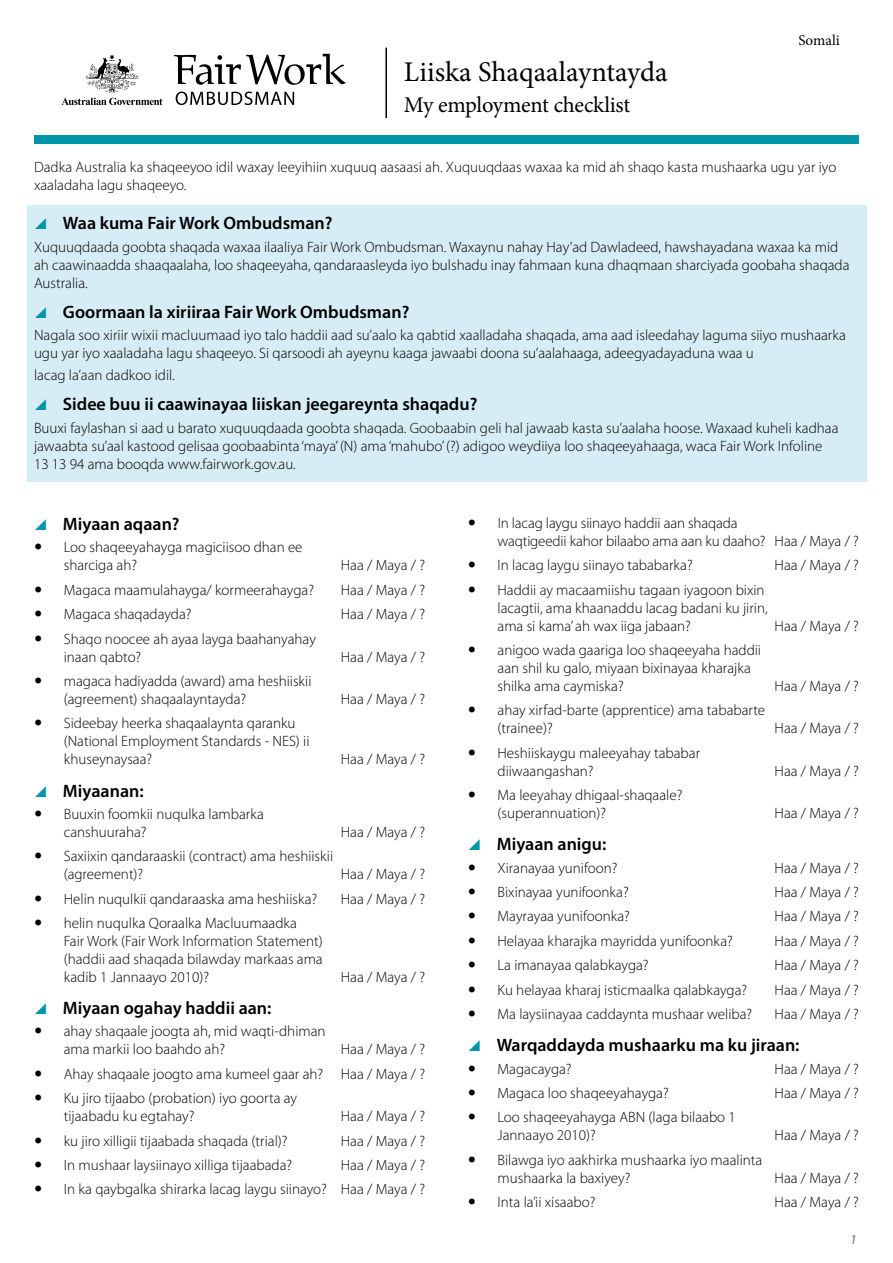
<style>
.page{position:relative;width:893px;height:1263px;background:#fff}
.page>*{position:absolute;margin:0;border:0;box-sizing:border-box;transform-origin:0 0}
.Head{font:28.5px "Minion Pro";color:#000}
.t1{font:22.5px "Minion Pro";letter-spacing:-.015em;color:#000}
.t2{font:600 18px "Myriad Pro";color:#000}
.body{font:300 15px/18px "Myriad Pro";color:#000}
.t3{font:15px "Minion Pro";color:#000}
.t4{font:italic 13.5px "Myriad Pro";color:#706f6f}
</style>
<div class="page">
<div style="left:34px;top:135px;width:825px;height:9px;background:#0095a9"></div>
<hr style="left:385px;top:48px;width:2px;height:70px;background:#000">
<div style="left:27px;top:205px;width:839px;height:277px;background:#d7edf5"></div>
<svg style="left:61px;top:54px;width:101px;height:51px"></svg>
<svg style="left:174px;top:54px;width:171px;height:31px"></svg>
<svg style="left:176px;top:92px;width:118px;height:13px"></svg>
<p class="Head" style="left:404px;top:53px;width:265px">Liiska Shaqaalayntayda</p>
<p class="t1" style="left:404px;top:89px;width:228px">My employment checklist</p>
<p class="t3" style="left:798px;top:30px;width:43px">Somali</p>
<p class="body" style="left:34px;top:158px;width:804px">Dadka Australia ka shaqeeyoo idil waxay leeyihiin xuquuq aasaasi ah. Xuquuqdaas waxaa ka mid ah shaqo kasta mushaarka ugu yar iyo xaaladaha lagu shaqeeyo.</p>
<p class="t2" style="left:63px;top:212px;width:271px">Waa kuma Fair Work Ombudsman?</p>
<p class="body" style="left:34px;top:237px;width:817px">Xuquuqdaada goobta shaqada waxaa ilaaliya Fair Work Ombudsman. Waxaynu nahay Hay’ad Dawladeed, hawshayadana waxaa ka mid ah caawinaadda shaaqaalaha, loo shaqeeyaha, qandaraasleyda iyo bulshadu inay fahmaan kuna dhaqmaan sharciyada goobaha shaqada<br>Australia.</p>
<p class="t2" style="left:63px;top:300px;width:348px">Goormaan la xiriiraa Fair Work Ombudsman?</p>
<p class="body" style="left:34px;top:326px;width:813px">Nagala soo xiriir wixii macluumaad iyo talo haddii aad su’aalo ka qabtid xaalladaha shaqada, ama aad isleedahay laguma siiyo mushaarka ugu yar iyo xaaladaha lagu shaqeeyo. Si qarsoodi ah ayeynu kaaga jawaabi doona su’aalahaaga, adeegyadayaduna waa u</p>
<p class="body" style="left:34px;top:366px;width:142px">lacag la’aan dadkoo idil.</p>
<p class="t2" style="left:63px;top:393px;width:416px">Sidee buu ii caawinayaa liiskan jeegareynta shaqadu?</p>
<p class="body" style="left:34px;top:418px;width:806px">Buuxi faylashan si aad u barato xuquuqdaada goobta shaqada. Goobaabin geli hal jawaab kasta su’aalaha hoose. Waxaad kuheli kadhaa jawaabta su’aal kastood gelisaa goobaabinta ‘maya’ (N) ama ‘mahubo’ (?) adigoo weydiiya loo shaqeeyahaaga, waca Fair Work Infoline<br>13 13 94 ama booqda www.fairwork.gov.au.</p>
<p class="t2" style="left:63px;top:513px;width:118px">Miyaan aqaan?</p>
<p class="body" style="left:64px;top:538px;width:240px">Loo shaqeeyahayga magiciisoo dhan ee sharciga ah?</p>
<p class="body" style="left:341px;top:556px;width:86px">Haa / Maya / ?</p>
<p class="body" style="left:64px;top:581px;width:252px">Magaca maamulahayga/ kormeerahayga?</p>
<p class="body" style="left:341px;top:581px;width:86px">Haa / Maya / ?</p>
<p class="body" style="left:64px;top:605px;width:129px">Magaca shaqadayda?</p>
<p class="body" style="left:341px;top:605px;width:86px">Haa / Maya / ?</p>
<p class="body" style="left:64px;top:629px;width:254px">Shaqo noocee ah ayaa layga baahanyahay inaan qabto?</p>
<p class="body" style="left:341px;top:647px;width:86px">Haa / Maya / ?</p>
<p class="body" style="left:64px;top:672px;width:249px">magaca hadiyadda (award) ama heshiiskii (agreement) shaqaalayntayda?</p>
<p class="body" style="left:64px;top:714px;width:247px">Sideebay heerka shaqaalaynta qaranku (National Employment Standards - NES) ii khuseynaysaa?</p>
<p class="t2" style="left:63px;top:779px;width:82px">Miyaanan:</p>
<p class="body" style="left:64px;top:805px;width:202px">Buuxin foomkii nuqulka lambarka canshuuraha?</p>
<p class="body" style="left:64px;top:847px;width:271px">Saxiixin qandaraaskii (contract) ama heshiiskii (agreement)?</p>
<p class="body" style="left:341px;top:690px;width:86px">Haa / Maya / ?</p>
<p class="body" style="left:341px;top:750px;width:86px">Haa / Maya / ?</p>
<p class="body" style="left:341px;top:823px;width:86px">Haa / Maya / ?</p>
<p class="body" style="left:341px;top:865px;width:86px">Haa / Maya / ?</p>
<p class="body" style="left:64px;top:889px;width:255px">Helin nuqulkii qandaraaska ama heshiiska?</p>
<p class="body" style="left:341px;top:889px;width:86px">Haa / Maya / ?</p>
<p class="body" style="left:64px;top:914px;width:261px">helin nuqulka Qoraalka Macluumaadka<br>Fair Work (Fair Work Information Statement) (haddii aad shaqada bilawday markaas ama kadib 1 Jannaayo 2010)?</p>
<p class="body" style="left:341px;top:968px;width:86px">Haa / Maya / ?</p>
<p class="t2" style="left:63px;top:997px;width:210px">Miyaan ogahay haddii aan:</p>
<p class="body" style="left:64px;top:1022px;width:263px">ahay shaqaale joogta ah, mid waqti-dhiman ama markii loo baahdo ah?</p>
<p class="body" style="left:341px;top:1040px;width:86px">Haa / Maya / ?</p>
<p class="body" style="left:64px;top:1065px;width:363px">Ahay shaqaale joogto ama kumeel gaar ah? Haa / Maya / ?</p>
<p class="body" style="left:64px;top:1089px;width:235px">Ku jiro tijaabo (probation) iyo goorta ay tijaabadu ku egtahay?</p>
<p class="body" style="left:341px;top:1107px;width:86px">Haa / Maya / ?</p>
<p class="body" style="left:64px;top:1131px;width:225px">ku jiro xilligii tijaabada shaqada (trial)?</p>
<p class="body" style="left:341px;top:1131px;width:86px">Haa / Maya / ?</p>
<p class="body" style="left:64px;top:1156px;width:230px">In mushaar laysiinayo xilliga tijaabada?</p>
<p class="body" style="left:341px;top:1156px;width:86px">Haa / Maya / ?</p>
<p class="body" style="left:64px;top:1180px;width:363px">In ka qaybgalka shirarka lacag laygu siinayo? Haa / Maya / ?</p>
<p class="body" style="left:497px;top:514px;width:363px">In lacag laygu siinayo haddii aan shaqada<br>waqtigeedii kahor bilaabo ama aan ku daaho? Haa / Maya / ?</p>
<p class="body" style="left:497px;top:556px;width:197px">In lacag laygu siinayo tababarka?</p>
<p class="body" style="left:775px;top:556px;width:86px">Haa / Maya / ?</p>
<p class="body" style="left:497px;top:580px;width:272px">Haddii ay macaamiishu tagaan iyagoon bixin lacagtii, ama khaanaddu lacag badani ku jirin, ama si kama’ ah wax iiga jabaan?</p>
<p class="body" style="left:775px;top:616px;width:86px">Haa / Maya / ?</p>
<p class="body" style="left:497px;top:641px;width:265px">anigoo wada gaariga loo shaqeeyaha haddii aan shil ku galo, miyaan bixinayaa kharajka shilka ama caymiska?</p>
<p class="body" style="left:497px;top:701px;width:269px">ahay xirfad-barte (apprentice) ama tababarte (trainee)?</p>
<p class="body" style="left:497px;top:744px;width:204px">Heshiiskaygu maleeyahay tababar diiwaangashan?</p>
<p class="body" style="left:497px;top:786px;width:186px">Ma leeyahay dhigaal-shaqaale? (superannuation)?</p>
<p class="body" style="left:775px;top:677px;width:86px">Haa / Maya / ?</p>
<p class="body" style="left:775px;top:719px;width:86px">Haa / Maya / ?</p>
<p class="body" style="left:775px;top:762px;width:86px">Haa / Maya / ?</p>
<p class="body" style="left:775px;top:804px;width:86px">Haa / Maya / ?</p>
<p class="t2" style="left:497px;top:833px;width:111px">Miyaan anigu:</p>
<p class="body" style="left:497px;top:858px;width:121px">Xiranayaa yunifoon?</p>
<p class="body" style="left:775px;top:858px;width:86px">Haa / Maya / ?</p>
<p class="body" style="left:497px;top:883px;width:133px">Bixinayaa yunifoonka?</p>
<p class="body" style="left:775px;top:883px;width:86px">Haa / Maya / ?</p>
<p class="body" style="left:497px;top:907px;width:134px">Mayrayaa yunifoonka?</p>
<p class="body" style="left:775px;top:907px;width:86px">Haa / Maya / ?</p>
<p class="body" style="left:497px;top:932px;width:237px">Helayaa kharajka mayridda yunifoonka?</p>
<p class="body" style="left:775px;top:932px;width:86px">Haa / Maya / ?</p>
<p class="body" style="left:497px;top:956px;width:153px">La imanayaa qalabkayga?</p>
<p class="body" style="left:775px;top:956px;width:86px">Haa / Maya / ?</p>
<p class="body" style="left:497px;top:980px;width:251px">Ku helayaa kharaj isticmaalka qalabkayga?</p>
<p class="body" style="left:775px;top:980px;width:86px">Haa / Maya / ?</p>
<p class="body" style="left:497px;top:1005px;width:256px">Ma laysiinayaa caddaynta mushaar weliba?</p>
<p class="body" style="left:775px;top:1005px;width:86px">Haa / Maya / ?</p>
<p class="t2" style="left:497px;top:1034px;width:304px">Warqaddayda mushaarku ma ku jiraan:</p>
<p class="body" style="left:497px;top:1059px;width:76px">Magacayga?</p>
<p class="body" style="left:775px;top:1059px;width:86px">Haa / Maya / ?</p>
<p class="body" style="left:497px;top:1084px;width:173px">Magaca loo shaqeeyahayga?</p>
<p class="body" style="left:775px;top:1084px;width:86px">Haa / Maya / ?</p>
<p class="body" style="left:497px;top:1108px;width:240px">Loo shaqeeyahayga ABN (laga bilaabo 1<br>Jannaayo 2010)?</p>
<p class="body" style="left:775px;top:1126px;width:86px">Haa / Maya / ?</p>
<p class="body" style="left:497px;top:1150px;width:266px">Bilawga iyo aakhirka mushaarka iyo maalinta mushaarka la baxiyey?</p>
<p class="body" style="left:775px;top:1168px;width:86px">Haa / Maya / ?</p>
<p class="body" style="left:497px;top:1193px;width:100px">Inta la’ii xisaabo?</p>
<p class="body" style="left:775px;top:1193px;width:86px">Haa / Maya / ?</p>
<p class="t4" style="left:850px;top:1231px;width:8px">1</p>
</div>
